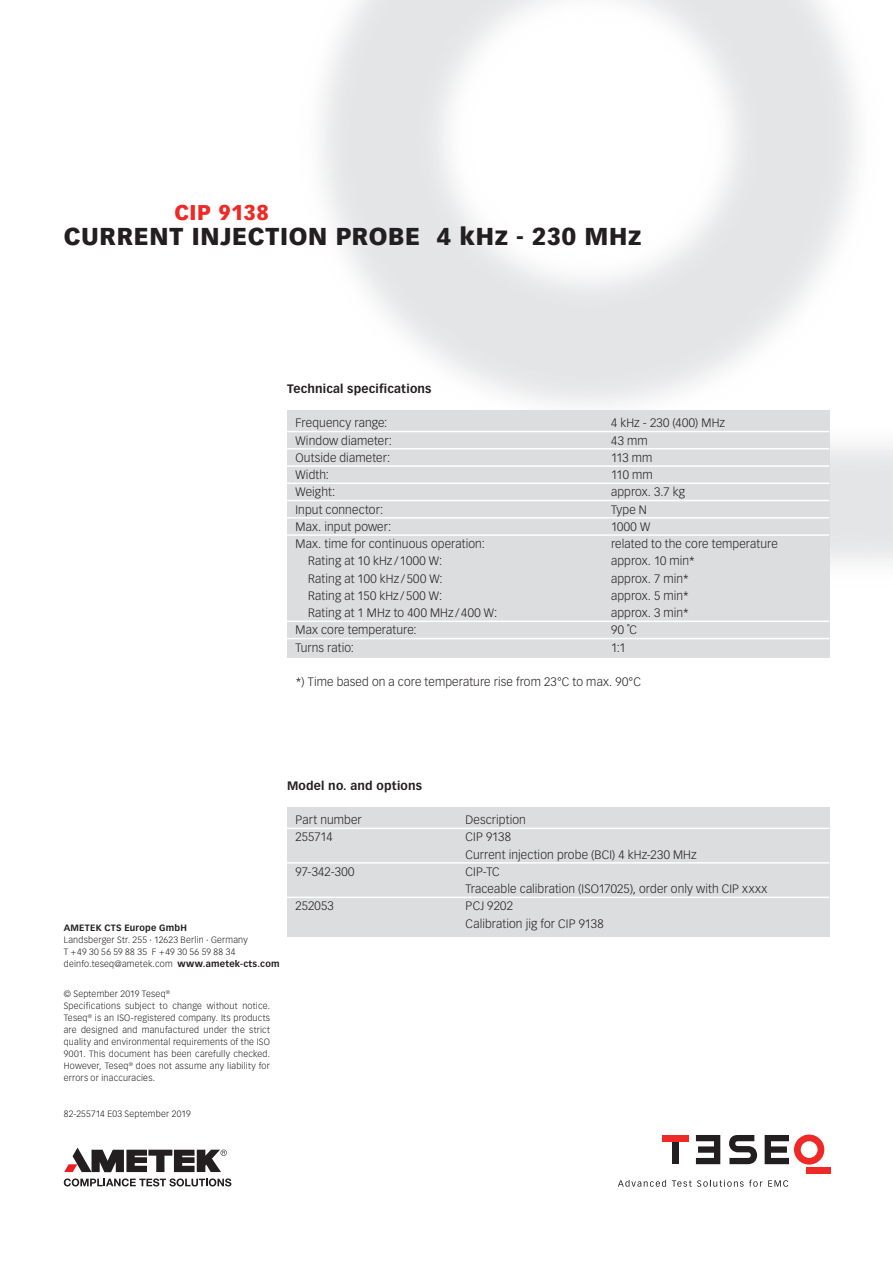
<style>
.page{position:relative;width:893px;height:1263px;background:#fff}
.page>*{position:absolute;margin:0;border:0;box-sizing:border-box;transform-origin:0 0}
._00_Titel{font:900 24px "Vectora LT Pro";letter-spacing:.03em;color:#231f20}
._00_Produktname_rot{font:900 21px "Vectora LT Pro";letter-spacing:.025em;color:#ee2926}
._02_Tabelle_grau{font:300 12px/17.2px "Vectora LT Pro";letter-spacing:.01em;color:#231f20}
._02_Tabelle_grau_o{font:300 12px/17.2px "Vectora LT Pro";letter-spacing:.01em;color:#231f20}
._00_Untertitel{font:700 12px "Vectora LT Pro";letter-spacing:.015em;color:#231f20}
._03_Adresse{font:300 9px/12px "Vectora LT Pro";letter-spacing:.025em;color:#231f20;text-align:justify}
._04_Adressenverzeich{font:300 9px "Vectora LT Pro";letter-spacing:.025em;color:#231f20}
.s1{font-weight:700}
</style>
<div class="page">
<div style="left:806px;top:1167px;width:24px;height:6px;background:#ee2926"></div>
<svg style="left:765px;top:1134px;width:59px;height:30px"></svg>
<svg style="left:696px;top:1135px;width:24px;height:29px"></svg>
<div style="left:672px;top:1141px;width:7px;height:23px;background:#231f20"></div>
<div style="left:662px;top:1135px;width:27px;height:6px;background:#ee2926"></div>
<svg style="left:618px;top:1180px;width:48px;height:7px"></svg>
<svg style="left:672px;top:1180px;width:90px;height:7px"></svg>
<svg style="left:768px;top:1180px;width:20px;height:7px"></svg>
<svg style="left:729px;top:1135px;width:28px;height:29px"></svg>
<div style="left:287px;top:807px;width:542px;height:129px;background:#dcdddf"></div>
<hr style="left:287px;top:827px;width:542px;height:2px;background:#fff">
<hr style="left:287px;top:862px;width:542px;height:1px;background:#fff">
<hr style="left:287px;top:896px;width:542px;height:2px;background:#fff">
<div style="left:287px;top:410px;width:542px;height:248px;background:#dcdddf"></div>
<hr style="left:287px;top:431px;width:542px;height:1px;background:#fff">
<hr style="left:287px;top:448px;width:542px;height:1px;background:#fff">
<hr style="left:287px;top:465px;width:542px;height:2px;background:#fff">
<hr style="left:287px;top:482px;width:542px;height:2px;background:#fff">
<hr style="left:287px;top:500px;width:542px;height:1px;background:#fff">
<hr style="left:287px;top:517px;width:542px;height:1px;background:#fff">
<hr style="left:287px;top:534px;width:542px;height:2px;background:#fff">
<hr style="left:287px;top:620px;width:542px;height:2px;background:#fff">
<hr style="left:287px;top:638px;width:542px;height:1px;background:#fff">
<svg style="left:64px;top:1178px;width:167px;height:8px"></svg>
<svg style="left:64px;top:1147px;width:163px;height:25px"></svg>
<p class="_00_Produktname_rot" style="left:174px;top:200px;width:96px">CIP 9138</p>
<p class="_00_Titel" style="left:64px;top:221px;width:579px">CURRENT INJECTION PROBE 4 kHz - 230 MHz</p>
<p class="_00_Untertitel" style="left:287px;top:381px;width:146px">Technical specifications</p>
<p class="_02_Tabelle_grau" style="left:296px;top:414px;width:93px">Frequency range:</p>
<p class="_02_Tabelle_grau" style="left:611px;top:414px;width:116px">4 kHz - 230 (400) MHz</p>
<p class="_02_Tabelle_grau" style="left:296px;top:432px;width:98px">Window diameter:</p>
<p class="_02_Tabelle_grau" style="left:611px;top:432px;width:38px">43 mm</p>
<p class="_02_Tabelle_grau" style="left:296px;top:449px;width:96px">Outside diameter:</p>
<p class="_02_Tabelle_grau" style="left:611px;top:449px;width:43px">113 mm</p>
<p class="_02_Tabelle_grau" style="left:296px;top:466px;width:35px">Width:</p>
<p class="_02_Tabelle_grau" style="left:611px;top:466px;width:43px">110 mm</p>
<p class="_02_Tabelle_grau" style="left:296px;top:483px;width:41px">Weight:</p>
<p class="_02_Tabelle_grau" style="left:611px;top:483px;width:76px">approx. 3.7 kg</p>
<p class="_02_Tabelle_grau" style="left:296px;top:501px;width:89px">Input connector:</p>
<p class="_02_Tabelle_grau" style="left:611px;top:501px;width:37px">Type N</p>
<p class="_02_Tabelle_grau" style="left:296px;top:518px;width:97px">Max. input power:</p>
<p class="_02_Tabelle_grau" style="left:611px;top:518px;width:41px">1000 W</p>
<p class="_02_Tabelle_grau" style="left:296px;top:535px;width:191px">Max. time for continuous operation:</p>
<p class="_02_Tabelle_grau" style="left:611px;top:535px;width:168px">related to the core temperature</p>
<p class="_02_Tabelle_grau" style="left:308px;top:552px;width:135px">Rating at 10 kHz /1000 W:</p>
<p class="_02_Tabelle_grau" style="left:611px;top:552px;width:86px">approx. 10 min*</p>
<p class="_02_Tabelle_grau" style="left:308px;top:570px;width:136px">Rating at 100 kHz /500 W:</p>
<p class="_02_Tabelle_grau" style="left:611px;top:570px;width:79px">approx. 7 min*</p>
<p class="_02_Tabelle_grau" style="left:308px;top:587px;width:135px">Rating at 150 kHz /500 W:</p>
<p class="_02_Tabelle_grau" style="left:611px;top:587px;width:79px">approx. 5 min*</p>
<p class="_02_Tabelle_grau" style="left:308px;top:604px;width:190px">Rating at 1 MHz to 400 MHz /400 W:</p>
<p class="_02_Tabelle_grau" style="left:611px;top:604px;width:79px">approx. 3 min*</p>
<p class="_02_Tabelle_grau" style="left:296px;top:621px;width:123px">Max core temperature:</p>
<p class="_02_Tabelle_grau" style="left:611px;top:621px;width:28px">90 ˚C</p>
<p class="_02_Tabelle_grau_o" style="left:296px;top:639px;width:60px">Turns ratio:</p>
<p class="_02_Tabelle_grau_o" style="left:611px;top:639px;width:16px">1:1</p>
<p class="_02_Tabelle_grau" style="left:296px;top:673px;width:347px">*) Time based on a core temperature rise from 23°C to max. 90°C</p>
<p class="_00_Untertitel" style="left:287px;top:778px;width:137px">Model no. and options</p>
<p class="_03_Adresse" style="left:64px;top:922px;width:186px;text-align:left"><span class="s1">AMETEK CTS Europe GmbH<br></span>Landsberger Str. 255 · 12623 Berlin · Germany<br>T +49 30 56 59 88 35 F +49 30 56 59 88 34</p>
<p class="_03_Adresse" style="left:64px;top:958px;width:217px">deinfo.teseq@ametek.com <span class="s1">www.ametek-cts.com</span></p>
<p class="_04_Adressenverzeich" style="left:64px;top:988px;width:108px">© September 2019 Teseq<sup>®</sup></p>
<p class="_03_Adresse" style="left:64px;top:999px;width:208px">Specifications subject to change without notice.<br>Teseq<sup>®</sup> is an ISO-registered company. Its products are designed and manufactured under the strict quality and environmental requirements of the ISO 9001. This document has been carefully checked.<br>However, Teseq<sup>®</sup> does not assume any liability for errors or inaccuracies.</p>
<p class="_02_Tabelle_grau" style="left:296px;top:811px;width:68px">Part number</p>
<p class="_02_Tabelle_grau" style="left:466px;top:811px;width:62px">Description</p>
<p class="_02_Tabelle_grau" style="left:296px;top:828px;width:39px">255714</p>
<p class="_02_Tabelle_grau" style="left:466px;top:828px;width:233px">CIP 9138<br>Current injection probe (BCI) 4 kHz-230 MHz</p>
<p class="_02_Tabelle_grau" style="left:296px;top:863px;width:60px">97-342-300</p>
<p class="_02_Tabelle_grau" style="left:466px;top:863px;width:303px">CIP-TC<br>Traceable calibration (ISO17025), order only with CIP xxxx</p>
<p class="_02_Tabelle_grau_o" style="left:296px;top:897px;width:40px">252053</p>
<p class="_02_Tabelle_grau_o" style="left:466px;top:897px;width:139px">PCJ 9202<br>Calibration jig for CIP 9138</p>
<p class="_03_Adresse" style="left:64px;top:1108px;width:128px">82-255714 E03 September 2019</p>
</div>
